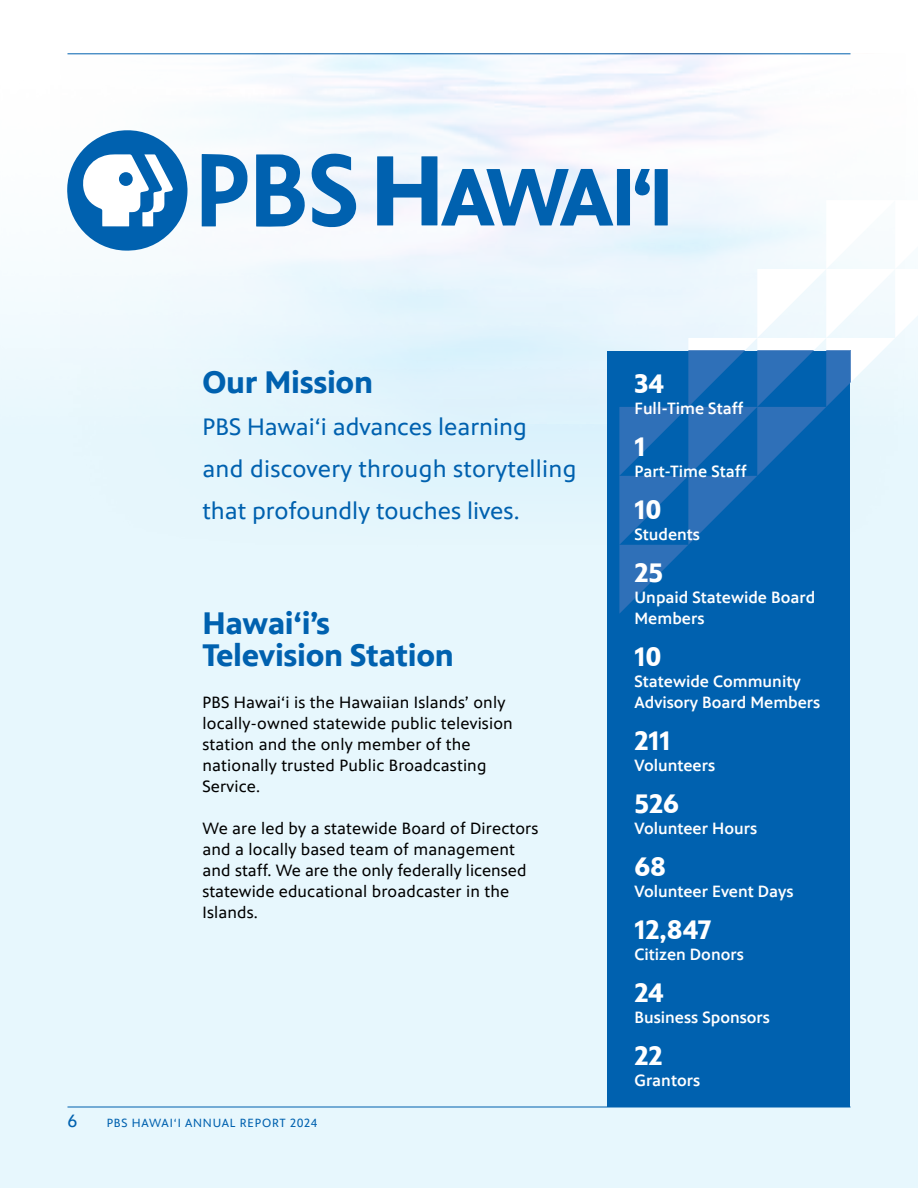
<style>
.page{position:relative;width:918px;height:1188px;background:#fff}
.page>*{position:absolute;margin:0;border:0;box-sizing:border-box;transform-origin:0 0}
.t1{font:700 31.5px/31.5px "PBS Sans";letter-spacing:-.01em;color:#0061af}
.t2{font:700 27px "PBS Sans";color:#fff}
.t3{font:24px/42px "PBS Sans";color:#0061af}
.t4{font:18px "PBS Sans";color:#0061af}
.t5{font:16.5px/21px "PBS Sans";letter-spacing:.01em;color:#000}
.t6{font:500 16.5px/21px "PBS Sans";color:#fff}
.t7{font:12px "PBS Sans";letter-spacing:.065em;color:#0061af}
</style>
<div class="page">
<div style="left:0;top:0;width:918px;height:1188px;background:linear-gradient(to bottom,#f6fafd,#e1f5fd)"></div>
<div style="left:608px;top:351px;width:242px;height:756px;background:#0061af"></div>
<hr style="left:68px;top:1107px;width:782px;height:1px;background:#0061af">
<hr style="left:68px;top:54px;width:782px;height:1px;background:#0061af">
<svg style="left:66px;top:130px;width:122px;height:121px"></svg>
<svg style="left:202px;top:154px;width:46px;height:73px"></svg>
<svg style="left:256px;top:153px;width:100px;height:75px"></svg>
<svg style="left:377px;top:156px;width:541px;height:458px"></svg>
<div style="left:119px;top:172px;width:14px;height:14px;background:#0061af;border-radius:50%"></div>
<h1 class="t1" style="left:202px;top:367px;width:172px">Our Mission</h1>
<h3 class="t3" style="left:202px;top:406px;width:375px">PBS Hawai‘i advances learning<br>and discovery through storytelling that profoundly touches lives.</h3>
<h1 class="t1" style="left:202px;top:608px;width:253px">Hawai‘i’s<br>Television Station</h1>
<p class="t5" style="left:202px;top:692px;width:312px">PBS Hawai‘i is the Hawaiian Islands’ only locally-owned statewide public television station and the only member of the nationally trusted Public Broadcasting Service.</p>
<p class="t5" style="left:202px;top:818px;width:337px">We are led by a statewide Board of Directors and a locally based team of management and staff. We are the only federally licensed statewide educational broadcaster in the Islands.</p>
<p class="t4" style="left:68px;top:1111px;width:11px">6</p>
<p class="t7" style="left:107px;top:1117px;width:212px">PBS HAWAI‘I ANNUAL REPORT 2024</p>
<h2 class="t2" style="left:634px;top:368px;width:31px">34</h2>
<p class="t6" style="left:634px;top:398px;width:111px">Full-Time Staff</p>
<h2 class="t2" style="left:634px;top:431px;width:12px">1</h2>
<p class="t6" style="left:634px;top:461px;width:114px">Part-Time Staff</p>
<h2 class="t2" style="left:634px;top:494px;width:28px">10</h2>
<p class="t6" style="left:634px;top:524px;width:67px">Students</p>
<h2 class="t2" style="left:634px;top:557px;width:30px">25</h2>
<p class="t6" style="left:634px;top:587px;width:182px">Unpaid Statewide Board<br>Members</p>
<h2 class="t2" style="left:634px;top:641px;width:28px">10</h2>
<p class="t6" style="left:634px;top:671px;width:187px">Statewide Community<br>Advisory Board Members</p>
<h2 class="t2" style="left:634px;top:725px;width:37px">211</h2>
<p class="t6" style="left:634px;top:755px;width:82px">Volunteers</p>
<h2 class="t2" style="left:634px;top:788px;width:46px">526</h2>
<p class="t6" style="left:634px;top:818px;width:124px">Volunteer Hours</p>
<h2 class="t2" style="left:634px;top:851px;width:33px">68</h2>
<p class="t6" style="left:634px;top:881px;width:161px">Volunteer Event Days</p>
<h2 class="t2" style="left:634px;top:914px;width:78px">12,847</h2>
<p class="t6" style="left:634px;top:944px;width:111px">Citizen Donors</p>
<h2 class="t2" style="left:634px;top:977px;width:31px">24</h2>
<p class="t6" style="left:634px;top:1007px;width:137px">Business Sponsors</p>
<h2 class="t2" style="left:634px;top:1040px;width:30px">22</h2>
<p class="t6" style="left:634px;top:1070px;width:67px">Grantors</p>
</div>
